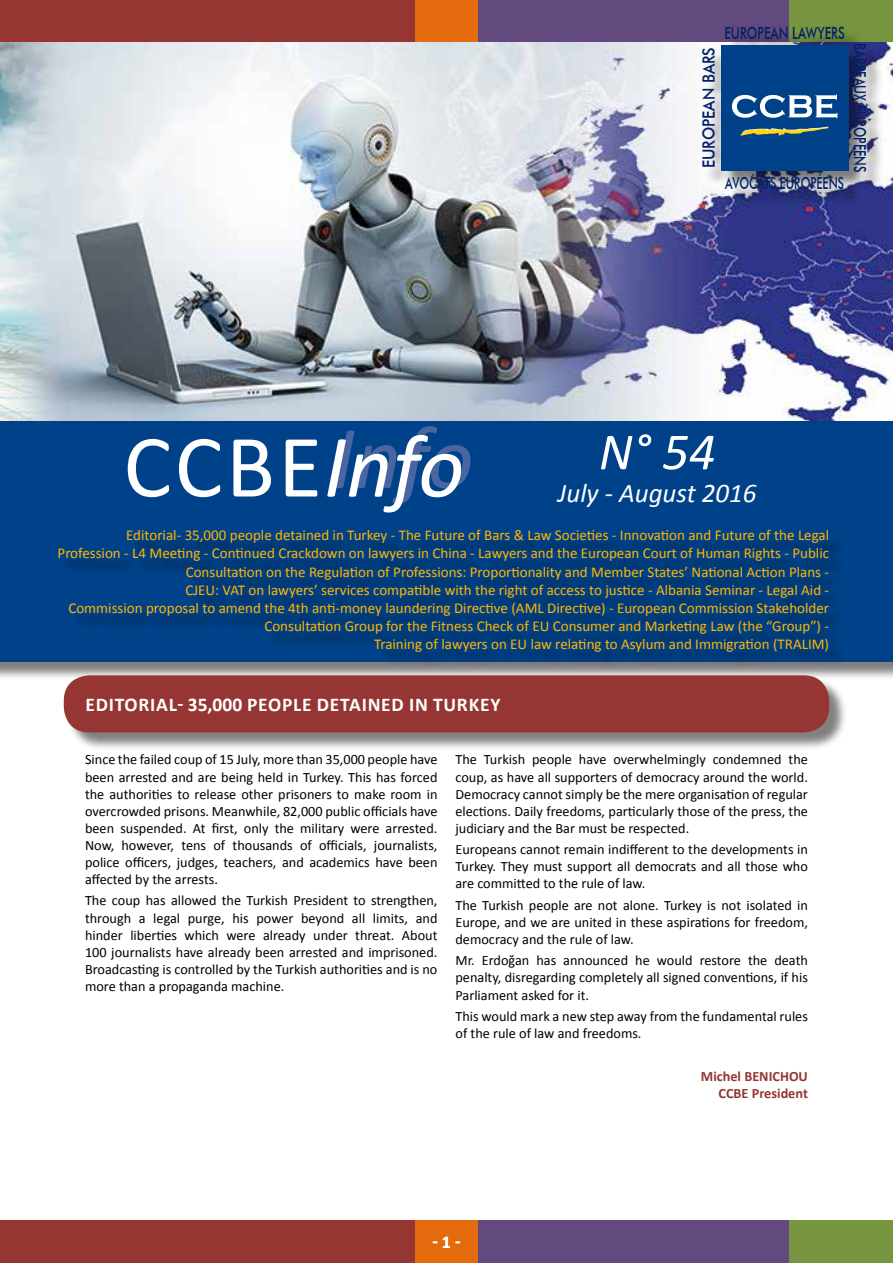
<style>
.page{position:relative;width:893px;height:1263px;background:#fff}
.page>*{position:absolute;margin:0;border:0;box-sizing:border-box;transform-origin:0 0}
.t1{font:90px "Calibri";color:#fff}
.t2{font:italic 52.5px "Calibri";color:#fff}
.t3{font:italic 27px "Calibri";color:#fff}
.t4{font:700 19.5px "Calibri";letter-spacing:.04em;color:#fff}
.t5{font:700 18px "Calibri";color:#fff}
.t6{font:500 16.95px "Futura BT";color:#022169;scale:.7 1}
.t7{font:500 16.95px "Futura BT";color:#022169;scale:.9 1}
.t8{font:500 16.8px "Futura BT";color:#022169;scale:.73 1}
.t9{font:500 16.5px "Futura BT";color:#022169;scale:.69 1}
.t10{font:15px/18px "Calibri";color:#ffb602;text-align:right}
.t11{font:14.25px/17.1px "Calibri";color:#000;text-align:justify}
.t12{font:700 14.25px/17.1px "Calibri";color:#953634;text-align:right}
.s1{font-style:italic;color:#4966a3}
</style>
<div class="page">
<div style="left:0;top:423px;width:893px;height:257px;background:#000;opacity:.5"></div>
<div style="left:0;top:421px;width:893px;height:240px;background:#004289"></div>
<div style="left:0;top:0;width:415px;height:43px;background:#953633"></div>
<div style="left:478px;top:0;width:311px;height:43px;background:#62497e"></div>
<div style="left:415px;top:0;width:63px;height:43px;background:#e46b0d"></div>
<div style="left:789px;top:0;width:104px;height:43px;background:#779441"></div>
<div style="left:0;top:1220px;width:415px;height:43px;background:#953633"></div>
<div style="left:478px;top:1220px;width:311px;height:43px;background:#62497e"></div>
<div style="left:415px;top:1220px;width:63px;height:43px;background:#e46b0d"></div>
<div style="left:789px;top:1220px;width:104px;height:43px;background:#779441"></div>
<div style="left:66px;top:677px;width:782px;height:74px;background:#000;opacity:.5"></div>
<div style="left:64px;top:675px;width:765px;height:57px;background:#953634;border-radius:26px"></div>
<img style="left:0;top:43px;width:893px;height:378px">
<div style="left:705px;top:29px;width:182px;height:178px;background:#000;opacity:.5"></div>
<div style="left:721px;top:45px;width:127px;height:126px;background:#004289"></div>
<img style="left:741px;top:127px;width:87px;height:9px">
<svg style="left:732px;top:94px;width:105px;height:24px"></svg>
<div style="left:61px;top:533px;width:786px;height:136px;background:#003e80"></div>
<p class="t7" style="left:698px;top:168px;width:136px;rotate:-90deg">EUROPEAN BARS</p>
<p class="t8" style="left:724px;top:23px;width:167px">EUROPEAN LAWYERS</p>
<p class="t9" style="left:725px;top:173px;width:174px">AVOCATS EUROPÉENS</p>
<p class="t6" style="left:870px;top:43px;width:186px;rotate:90deg">BARREAUX EUROPÉENS</p>
<h1 class="t1" style="left:123px;top:410px;width:352px">CCBE<span class="s1">Info</span></h1>
<h2 class="t2" style="left:599px;top:416px;width:118px">N° 54</h2>
<h3 class="t3" style="left:558px;top:474px;width:200px">July - August 2016</h3>
<p class="t10" style="left:58px;top:526px;width:773px">Editorial- 35,000 people detained in Turkey - The Future of Bars &amp; Law Societies - Innovation and Future of the Legal<br>Profession - L4 Meeting - Continued Crackdown on lawyers in China - Lawyers and the European Court of Human Rights - Public Consultation on the Regulation of Professions: Proportionality and Member States’ National Action Plans -<br>CJEU: VAT on lawyers’ services compatible with the right of access to justice - Albania Seminar - Legal Aid -<br>Commission proposal to amend the 4th anti-money laundering Directive (AML Directive) - European Commission Stakeholder Consultation Group for the Fitness Check of EU Consumer and Marketing Law (the “Group”) -<br>Training of lawyers on EU law relating to Asylum and Immigration (TRALIM)</p>
<h3 class="t4" style="left:85px;top:692px;width:417px">EDITORIAL- 35,000 PEOPLE DETAINED IN TURKEY</h3>
<p class="t11" style="left:85px;top:751px;width:354px">Since the failed coup of 15 July, more than 35,000 people have been arrested and are being held in Turkey. This has forced the authorities to release other prisoners to make room in overcrowded prisons. Meanwhile, 82,000 public officials have been suspended. At first, only the military were arrested.<br>Now, however, tens of thousands of officials, journalists, police officers, judges, teachers, and academics have been affected by the arrests.</p>
<p class="t11" style="left:85px;top:892px;width:354px">The coup has allowed the Turkish President to strengthen, through a legal purge, his power beyond all limits, and hinder liberties which were already under threat. About 100 journalists have already been arrested and imprisoned.<br>Broadcasting is controlled by the Turkish authorities and is no more than a propaganda machine.</p>
<p class="t11" style="left:455px;top:751px;width:354px">The Turkish people have overwhelmingly condemned the coup, as have all supporters of democracy around the world.<br>Democracy cannot simply be the mere organisation of regular elections. Daily freedoms, particularly those of the press, the judiciary and the Bar must be respected.</p>
<p class="t11" style="left:455px;top:841px;width:354px">Europeans cannot remain indifferent to the developments in Turkey. They must support all democrats and all those who are committed to the rule of law.</p>
<p class="t11" style="left:455px;top:896px;width:354px">The Turkish people are not alone. Turkey is not isolated in Europe, and we are united in these aspirations for freedom, democracy and the rule of law.</p>
<p class="t11" style="left:455px;top:952px;width:354px">Mr. Erdoğan has announced he would restore the death penalty, disregarding completely all signed conventions, if his Parliament asked for it.</p>
<p class="t11" style="left:455px;top:1007px;width:354px">This would mark a new step away from the fundamental rules of the rule of law and freedoms.</p>
<p class="t12" style="left:701px;top:1067px;width:109px">Michel BENICHOU<br>CCBE President</p>
<p class="t5" style="left:432px;top:1231px;width:30px">- 1 -</p>
</div>
